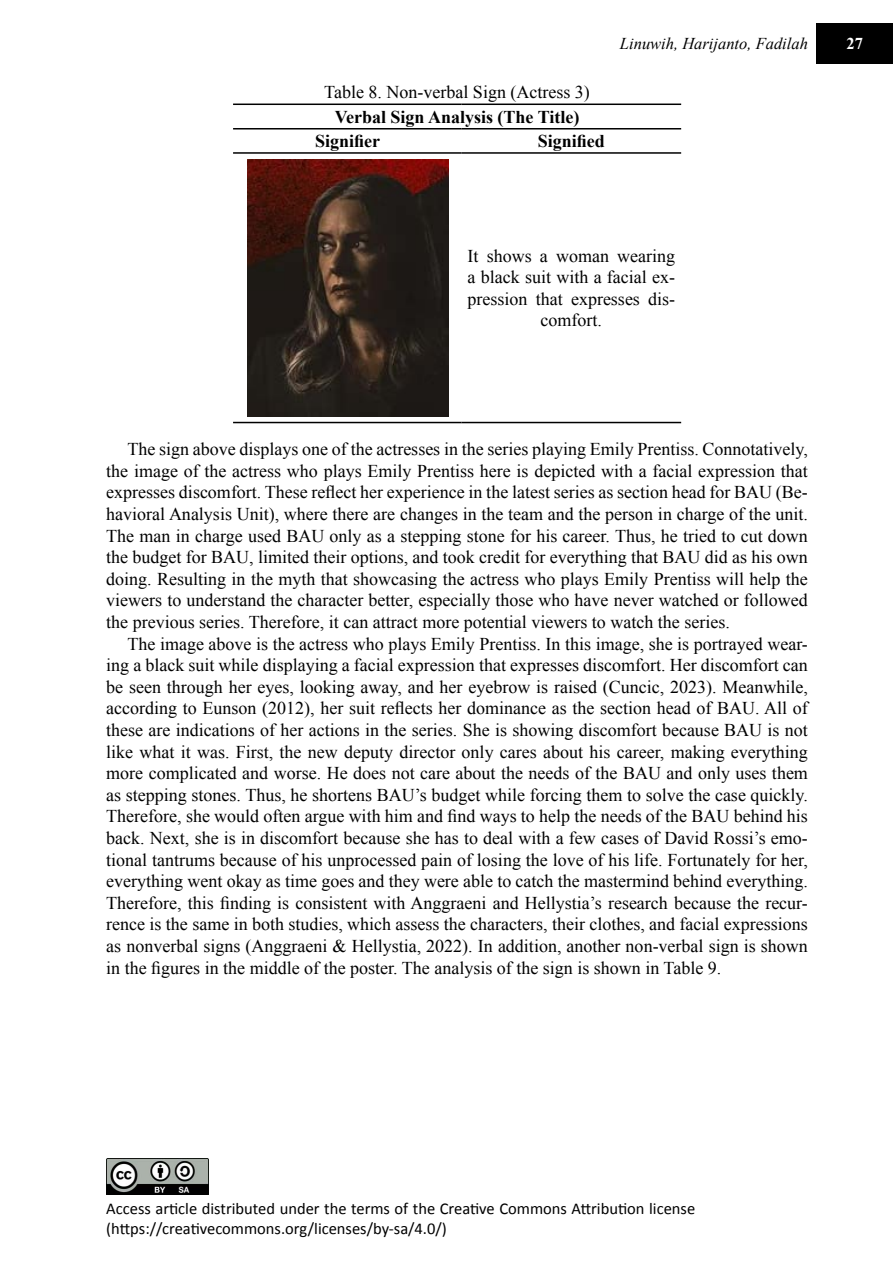
<style>
.page{position:relative;width:893px;height:1263px;background:#fff}
.page>*{position:absolute;margin:0;border:0;box-sizing:border-box;transform-origin:0 0}
.t1{font:18px/21.6px "Times New Roman";color:#000;text-align:justify}
.t2{font:700 18px/24.3px "Times New Roman";color:#000}
.t3{font:16.5px/19.8px "Calibri";color:#000}
.t4{font:italic 16.5px "Times New Roman";color:#000}
.t5{font:700 16.5px "Times New Roman";color:#fff}
</style>
<div class="page">
<img style="left:106px;top:1158px;width:102px;height:37px">
<div style="left:816px;top:23px;width:77px;height:41px;background:#000"></div>
<hr style="left:233px;top:104px;width:229px;height:1px;background:#000">
<hr style="left:462px;top:104px;width:219px;height:1px;background:#000">
<hr style="left:233px;top:128px;width:229px;height:2px;background:#000">
<hr style="left:462px;top:128px;width:219px;height:2px;background:#000">
<hr style="left:233px;top:422px;width:229px;height:1px;background:#000">
<hr style="left:462px;top:422px;width:219px;height:1px;background:#000">
<hr style="left:233px;top:152px;width:229px;height:2px;background:#000">
<hr style="left:462px;top:152px;width:219px;height:2px;background:#000">
<img style="left:247px;top:160px;width:201px;height:256px">
<p class="t1" style="left:324px;top:80px;width:267px">Table 8. Non-verbal Sign (Actress 3)</p>
<p class="t2" style="left:315px;top:104px;width:266px;text-indent:20px">Verbal Sign Analysis (The Title)<br>Signifier</p>
<p class="t2" style="left:538px;top:128px;width:69px">Signified</p>
<p class="t4" style="left:620px;top:32px;width:189px">Linuwih, Harijanto, Fadilah</p>
<p class="t5" style="left:846px;top:32px;width:18px">27</p>
<p class="t1" style="left:468px;top:244px;width:209px;text-align:center">It shows a woman wearing a black suit with a facial ex&shy;pression that expresses dis&shy;comfort.</p>
<p class="t1" style="left:106px;top:438px;width:703px;text-indent:21px">The sign above displays one of the actresses in the series playing Emily Prentiss. Connotatively, the image of the actress who plays Emily Prentiss here is depicted with a facial expression that expresses discomfort. These reflect her experience in the latest series as section head for BAU (Be&shy;havioral Analysis Unit), where there are changes in the team and the person in charge of the unit.<br>The man in charge used BAU only as a stepping stone for his career. Thus, he tried to cut down the budget for BAU, limited their options, and took credit for everything that BAU did as his own doing. Resulting in the myth that showcasing the actress who plays Emily Prentiss will help the viewers to understand the character better, especially those who have never watched or followed the previous series. Therefore, it can attract more potential viewers to watch the series.</p>
<p class="t1" style="left:106px;top:632px;width:703px;text-indent:21px">The image above is the actress who plays Emily Prentiss. In this image, she is portrayed wear&shy;ing a black suit while displaying a facial expression that expresses discomfort. Her discomfort can be seen through her eyes, looking away, and her eyebrow is raised (Cuncic, 2023). Meanwhile, according to Eunson (2012), her suit reflects her dominance as the section head of BAU. All of these are indications of her actions in the series. She is showing discomfort because BAU is not like what it was. First, the new deputy director only cares about his career, making everything more complicated and worse. He does not care about the needs of the BAU and only uses them as stepping stones. Thus, he shortens BAU’s budget while forcing them to solve the case quickly.<br>Therefore, she would often argue with him and find ways to help the needs of the BAU behind his back. Next, she is in discomfort because she has to deal with a few cases of David Rossi’s emo&shy;tional tantrums because of his unprocessed pain of losing the love of his life. Fortunately for her, everything went okay as time goes and they were able to catch the mastermind behind everything.<br>Therefore, this finding is consistent with Anggraeni and Hellystia’s research because the recur&shy;rence is the same in both studies, which assess the characters, their clothes, and facial expressions as nonverbal signs (Anggraeni &amp; Hellystia, 2022). In addition, another non-verbal sign is shown in the figures in the middle of the poster. The analysis of the sign is shown in Table 9.</p>
<p class="t3" style="left:106px;top:1198px;width:590px">Access article distributed under the terms of the Creative Commons Attribution license (https://creativecommons.org/licenses/by-sa/4.0/)</p>
</div>
